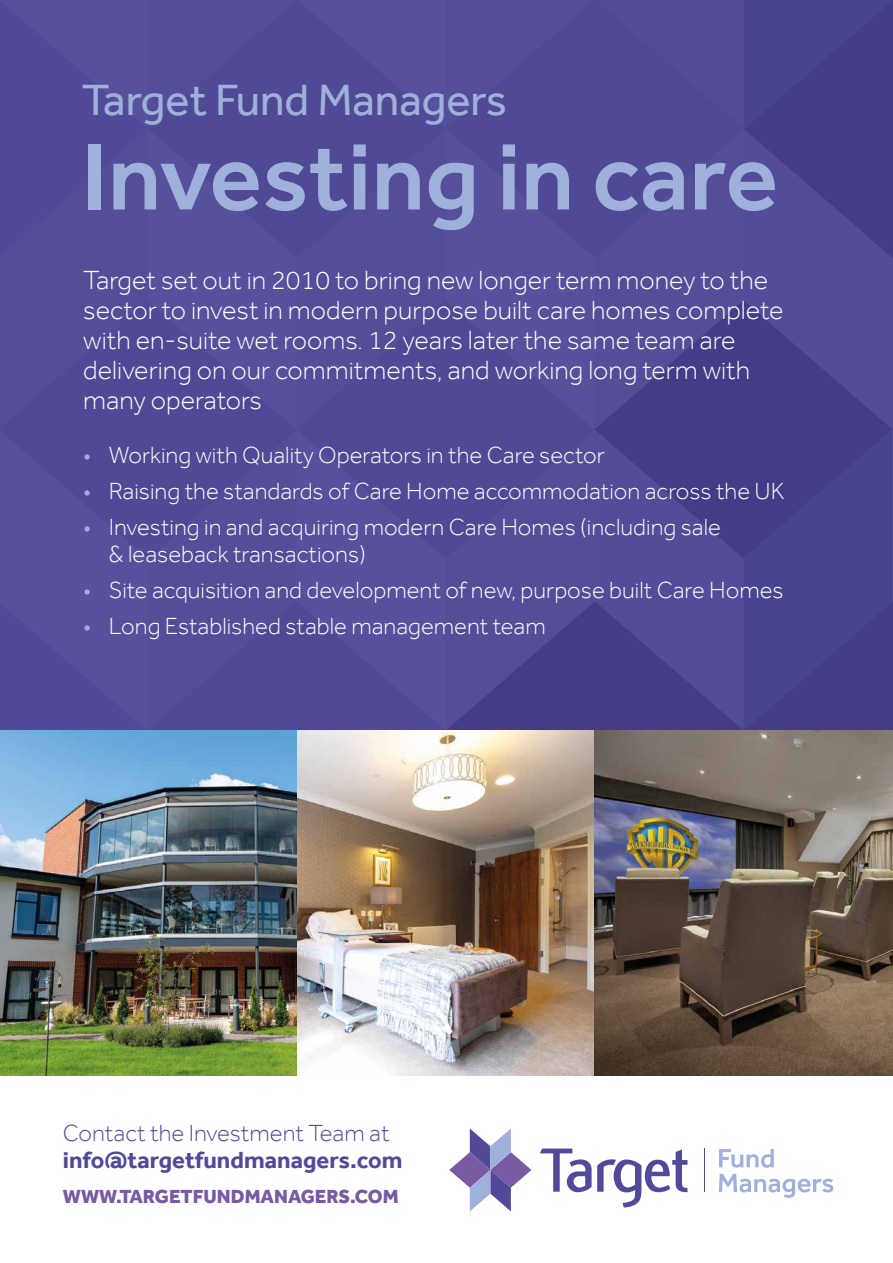
<style>
.page{position:relative;width:893px;height:1263px;background:#fff}
.page>*{position:absolute;margin:0;border:0;box-sizing:border-box;transform-origin:0 0}
.t1{font:500 97.5px "Effra";color:#9fb0db}
.t2{font:45px "Effra";color:#9fb0db}
.t3{font:300 27px/30px "Effra";color:#fff}
.t4{font:300 24px/27px "Effra";color:#fff}
.t5{font:700 24px "Effra";color:#514a9a}
.t6{font:300 24px "Effra";color:#514a9a}
.t7{font:800 19.5px "Effra";color:#785aa2}
.s1{color:#9fb0db}
</style>
<div class="page">
<svg style="left:449px;top:1128px;width:82px;height:83px"></svg>
<hr style="left:704px;top:1148px;width:1px;height:44px;background:#514a9a">
<svg style="left:540px;top:1148px;width:147px;height:59px"></svg>
<svg style="left:719px;top:1149px;width:55px;height:19px"></svg>
<svg style="left:719px;top:1174px;width:114px;height:24px"></svg>
<img style="left:0;top:1029px;width:893px;height:47px">
<img style="left:0;top:0;width:893px;height:1029px">
<h2 class="t2" style="left:82px;top:73px;width:427px">Target Fund Managers</h2>
<h1 class="t1" style="left:82px;top:119px;width:698px">Investing in care</h1>
<p class="t3" style="left:83px;top:264px;width:702px">Target set out in 2010 to bring new longer term money to the sector to invest in modern purpose built care homes complete with en-suite wet rooms. 12 years later the same team are delivering on our commitments, and working long term with many operators</p>
<p class="t4" style="left:83px;top:441px;width:523px"><span class="s1">•</span> Working with Quality Operators in the Care sector</p>
<p class="t4" style="left:83px;top:477px;width:703px"><span class="s1">•</span> Raising the standards of Care Home accommodation across the UK</p>
<p class="t4" style="left:109px;top:513px;width:614px;text-indent:-26px"><span class="s1">•</span> Investing in and acquiring modern Care Homes (including sale &amp; leaseback transactions)</p>
<p class="t4" style="left:83px;top:576px;width:702px"><span class="s1">•</span> Site acquisition and development of new, purpose built Care Homes</p>
<p class="t4" style="left:83px;top:612px;width:464px"><span class="s1">•</span> Long Established stable management team</p>
<p class="t6" style="left:63px;top:1118px;width:328px">Contact the Investment Team at</p>
<p class="t5" style="left:63px;top:1145px;width:341px">info@targetfundmanagers.com</p>
<p class="t7" style="left:63px;top:1185px;width:337px">WWW.TARGETFUNDMANAGERS.COM</p>
</div>
